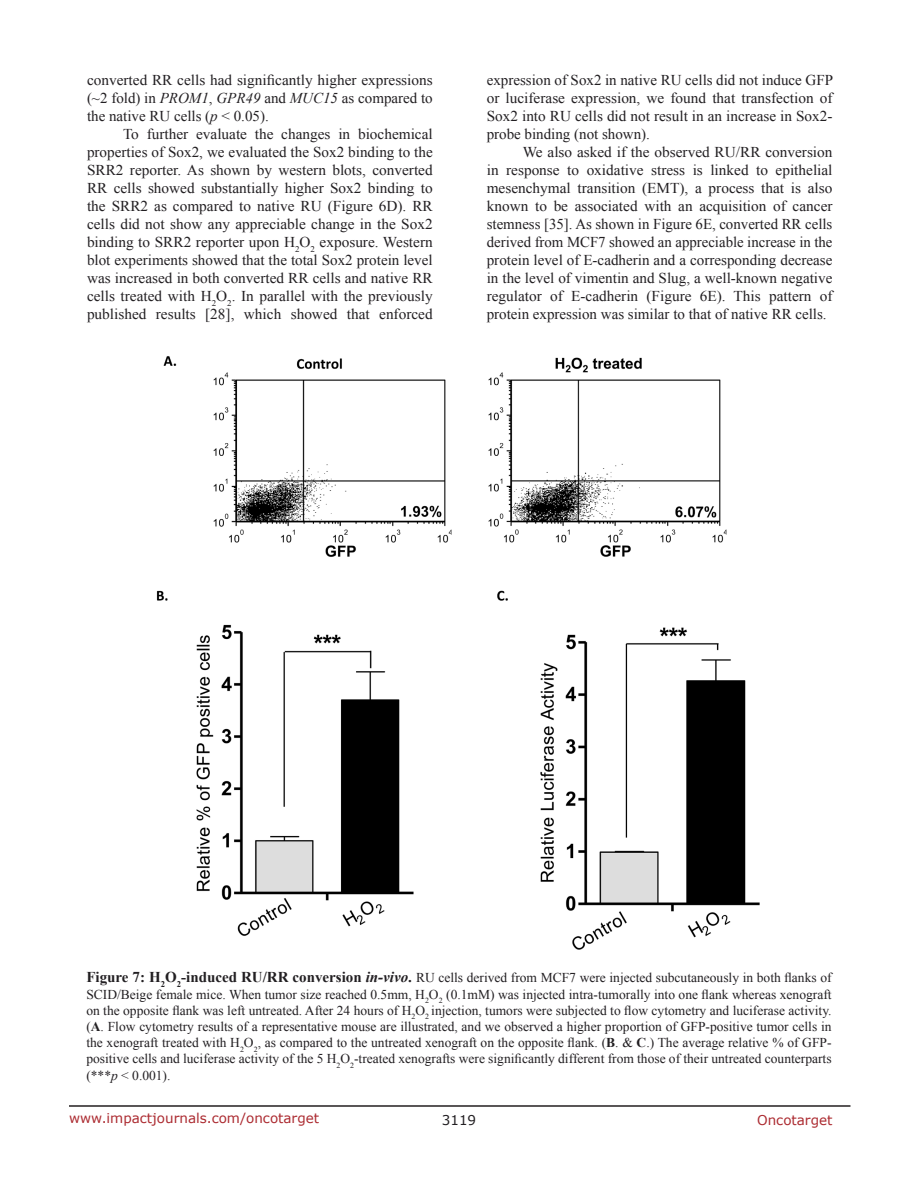
<style>
.page{position:relative;width:918px;height:1188px;background:#fff}
.page>*{position:absolute;margin:0;border:0;box-sizing:border-box;transform-origin:0 0}
.BodyText{font:15px/18px "Times New Roman";color:#221f22;text-align:justify}
.FigureText{font:13.5px/16.2px "Times New Roman";color:#221f22;text-align:justify}
.t1{font:13.5px "Verdana";color:#ac2b31}
.t2{font:13.5px "Verdana";color:#221f22}
.s1{font-style:italic}
.s2{font-weight:700;font-size:15px}
.s3{font-weight:700;font-style:italic;font-size:15px}
.s4{font-weight:700}
</style>
<div class="page">
<hr style="left:69px;top:1105px;width:781px;height:2px;background:#231f20">
<img style="left:156px;top:356px;width:604px;height:594px">
<p class="BodyText" style="left:87px;top:71px;width:347px">converted RR cells had significantly higher expressions (~2 fold) in <span class="s1">PROM1</span>, <span class="s1">GPR49</span> and <span class="s1">MUC15</span> as compared to the native RU cells (<span class="s1">p</span> &lt; 0.05).</p>
<p class="BodyText" style="left:87px;top:125px;width:347px;text-indent:36px">To further evaluate the changes in biochemical properties of Sox2, we evaluated the Sox2 binding to the SRR2 reporter. As shown by western blots, converted RR cells showed substantially higher Sox2 binding to the SRR2 as compared to native RU (Figure 6D). RR cells did not show any appreciable change in the Sox2 binding to SRR2 reporter upon H<sub>2</sub>O<sub>2</sub> exposure. Western blot experiments showed that the total Sox2 protein level was increased in both converted RR cells and native RR cells treated with H<sub>2</sub>O<sub>2</sub>. In parallel with the previously published results [28], which showed that enforced</p>
<p class="BodyText" style="left:487px;top:71px;width:348px">expression of Sox2 in native RU cells did not induce GFP or luciferase expression, we found that transfection of Sox2 into RU cells did not result in an increase in Sox2- probe binding (not shown).</p>
<p class="BodyText" style="left:487px;top:143px;width:347px;text-indent:36px">We also asked if the observed RU/RR conversion in response to oxidative stress is linked to epithelial mesenchymal transition (EMT), a process that is also known to be associated with an acquisition of cancer stemness [35]. As shown in Figure 6E, converted RR cells derived from MCF7 showed an appreciable increase in the protein level of E-cadherin and a corresponding decrease in the level of vimentin and Slug, a well-known negative regulator of E-cadherin (Figure 6E). This pattern of protein expression was similar to that of native RR cells.</p>
<p class="FigureText" style="left:86px;top:970px;width:747px"><span class="s2">Figure 7: H</span><sub>2</sub><span class="s2">O</span><sub>2</sub><span class="s2">-induced RU/RR conversion</span> <span class="s3">in-vivo</span><span class="s2">.</span> RU cells derived from MCF7 were injected subcutaneously in both flanks of SCID/Beige female mice. When tumor size reached 0.5mm, H<sub>2</sub>O<sub>2</sub> (0.1mM) was injected intra-tumorally into one flank whereas xenograft on the opposite flank was left untreated. After 24 hours of H<sub>2</sub>O<sub>2</sub> injection, tumors were subjected to flow cytometry and luciferase activity. (<span class="s4">A</span>. Flow cytometry results of a representative mouse are illustrated, and we observed a higher proportion of GFP-positive tumor cells in the xenograft treated with H<sub>2</sub>O<sub>2</sub>, as compared to the untreated xenograft on the opposite flank. (<span class="s4">B</span>. &amp; <span class="s4">C</span>.) The average relative % of GFP&shy;positive cells and luciferase activity of the 5 H<sub>2</sub>O<sub>2</sub>-treated xenografts were significantly different from those of their untreated counterparts (***<span class="s1">p</span> &lt; 0.001).</p>
<p class="t1" style="left:69px;top:1109px;width:252px">www.impactjournals.com/oncotarget</p>
<p class="t2" style="left:442px;top:1111px;width:36px">3119</p>
<p class="t1" style="left:757px;top:1111px;width:77px">Oncotarget</p>
</div>
